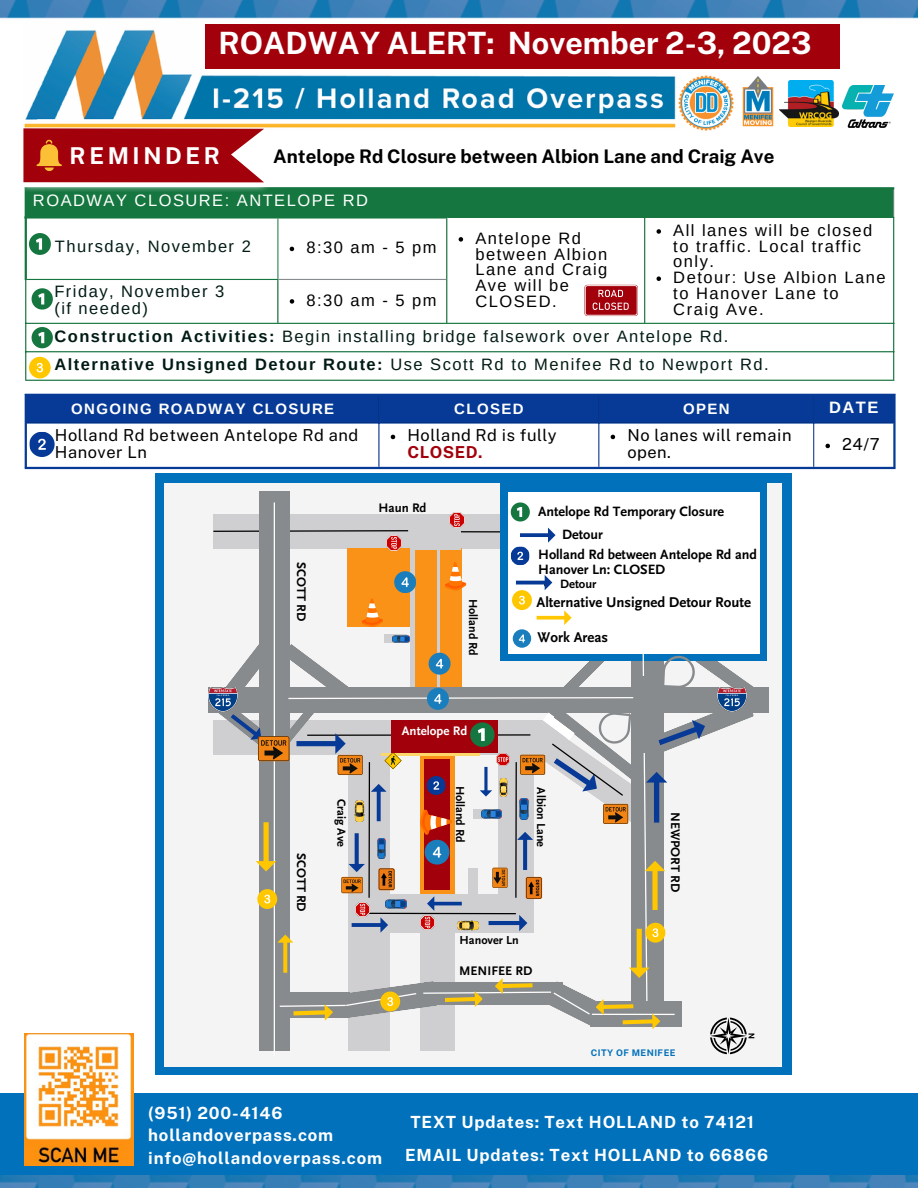
<style>
.page{position:relative;width:918px;height:1188px;background:#fff}
.page>*{position:absolute;margin:0;border:0;box-sizing:border-box;transform-origin:0 0}
.t1{font:700 30.75px "Public Sans";color:#fff}
.t2{font:700 23.25px "Public Sans";letter-spacing:.155em;color:#fff}
.t3{font:700 18.75px "Public Sans";color:#000}
.t4{font:700 16.8px/22.5px "Public Sans";letter-spacing:.05em;color:#fff}
.t5{font:16.5px/16.8px "Arimo";letter-spacing:.09em;color:#001b14}
.t6{font:16.5px/15.8px "Arimo";letter-spacing:.09em;color:#000}
.t7{font:16.5px/16.8px "Public Sans";letter-spacing:.03em;color:#000}
.t8{font:16.5px "Arimo";letter-spacing:.09em;color:#fff}
.t9{font:700 16.5px "Arimo";color:#fff}
.t10{font:700 15px "Arimo";letter-spacing:.09em;color:#fff}
.t11{font:14.85px "Scala Sans Bold LF";color:#000}
.t12{font:14.1px/15.1px "Scala Sans Bold LF";color:#000}
.t13{font:13.05px "Scala Sans Bold LF";color:#000}
.t14{font:12.9px "Scala Sans Bold LF";color:#fff}
.t15{font:12.9px "Scala Sans Bold LF";color:#000}
.t16{font:12.6px "Scala Sans Bold LF";color:#000}
.t17{font:12.15px "Scala Sans Bold LF";color:#000}
.t18{font:700 9.15px "Public Sans";letter-spacing:.05em;color:#0271bb}
.s1{font-weight:700}
.s2{font-weight:700;color:#a2000b}
</style>
<div class="page">
<div style="left:0;top:1093px;width:918px;height:82px;background:#0271bb"></div>
<img style="left:24px;top:1033px;width:109px;height:133px">
<img style="left:24px;top:30px;width:652px;height:98px">
<div style="left:205px;top:20px;width:634px;height:49px;background:#a2000b"></div>
<img style="left:0;top:1175px;width:918px;height:13px">
<img style="left:742px;top:77px;width:32px;height:49px">
<img style="left:678px;top:75px;width:56px;height:56px">
<img style="left:779px;top:80px;width:60px;height:47px">
<img style="left:842px;top:86px;width:52px;height:41px">
<img style="left:0;top:0;width:918px;height:23px">
<div style="left:26px;top:188px;width:868px;height:30px;background:#15763f"></div>
<svg style="left:26px;top:218px;width:867px;height:162px"></svg>
<svg style="left:290px;top:247px;width:4px;height:4px"></svg>
<svg style="left:459px;top:237px;width:4px;height:5px"></svg>
<svg style="left:657px;top:229px;width:4px;height:5px"></svg>
<svg style="left:657px;top:276px;width:4px;height:5px"></svg>
<svg style="left:290px;top:299px;width:4px;height:5px"></svg>
<hr style="left:277px;top:219px;width:1px;height:60px;background:#15763f">
<svg style="left:893px;top:189px;width:1px;height:28px"></svg>
<hr style="left:25px;top:280px;width:1px;height:100px;background:#15763f">
<hr style="left:277px;top:280px;width:1px;height:43px;background:#15763f">
<hr style="left:446px;top:219px;width:1px;height:104px;background:#15763f">
<hr style="left:644px;top:218px;width:1px;height:105px;background:#15763f">
<hr style="left:893px;top:218px;width:1px;height:162px;background:#15763f">
<hr style="left:27px;top:279px;width:251px;height:1px;background:#15763f">
<hr style="left:25px;top:323px;width:869px;height:1px;background:#15763f">
<hr style="left:25px;top:351px;width:869px;height:1px;background:#15763f">
<hr style="left:25px;top:380px;width:869px;height:1px;background:#15763f">
<hr style="left:278px;top:279px;width:168px;height:1px;background:#888b8d">
<hr style="left:25px;top:189px;width:2px;height:91px;background:#15763f">
<hr style="left:25px;top:187px;width:869px;height:2px;background:#15763f">
<hr style="left:25px;top:216px;width:422px;height:3px;background:#15763f">
<svg style="left:32px;top:288px;width:21px;height:22px"></svg>
<svg style="left:29px;top:233px;width:21px;height:21px"></svg>
<div style="left:27px;top:396px;width:866px;height:26px;background:#063a96"></div>
<svg style="left:391px;top:435px;width:4px;height:4px"></svg>
<svg style="left:611px;top:435px;width:4px;height:4px"></svg>
<svg style="left:825px;top:444px;width:5px;height:4px"></svg>
<hr style="left:379px;top:396px;width:1px;height:71px;background:#063a96">
<hr style="left:598px;top:396px;width:1px;height:71px;background:#063a96">
<hr style="left:813px;top:396px;width:1px;height:71px;background:#063a96">
<hr style="left:27px;top:422px;width:866px;height:1px;background:#063a96">
<hr style="left:25px;top:396px;width:2px;height:71px;background:#063a96">
<hr style="left:893px;top:396px;width:3px;height:71px;background:#063a96">
<hr style="left:25px;top:394px;width:871px;height:2px;background:#063a96">
<hr style="left:25px;top:467px;width:871px;height:2px;background:#063a96">
<svg style="left:32px;top:327px;width:21px;height:21px"></svg>
<img style="left:23px;top:127px;width:252px;height:65px">
<svg style="left:23px;top:128px;width:241px;height:54px;background:#b02629"></svg>
<div style="left:90px;top:139px;width:120px;height:34px;background:#a2000b"></div>
<svg style="left:29px;top:432px;width:26px;height:25px"></svg>
<div style="left:155px;top:474px;width:636px;height:601px;background:#0271bb"></div>
<div style="left:164px;top:483px;width:618px;height:584px;background:#f4f4f4"></div>
<div style="left:213px;top:514px;width:536px;height:35px;background:#cfcfd1"></div>
<svg style="left:410px;top:549px;width:30px;height:3px"></svg>
<svg style="left:213px;top:530px;width:196px;height:2px"></svg>
<div style="left:259px;top:491px;width:31px;height:559px;background:#888b8d"></div>
<hr style="left:423px;top:531px;width:129px;height:2px;background:#000">
<div style="left:347px;top:549px;width:63px;height:52px;background:#f99217"></div>
<div style="left:420px;top:519px;width:41px;height:31px;background:#cfcfd1"></div>
<img style="left:387px;top:536px;width:15px;height:15px">
<img style="left:449px;top:512px;width:16px;height:15px">
<div style="left:500px;top:481px;width:266px;height:180px;background:#0271bb"></div>
<img style="left:208px;top:688px;width:5px;height:24px">
<div style="left:508px;top:492px;width:252px;height:162px;background:#fff"></div>
<svg style="left:511px;top:502px;width:19px;height:19px"></svg>
<svg style="left:511px;top:546px;width:19px;height:19px"></svg>
<svg style="left:520px;top:528px;width:35px;height:15px"></svg>
<hr style="left:274px;top:502px;width:1px;height:554px;background:#fff">
<svg style="left:213px;top:552px;width:547px;height:502px"></svg>
<div style="left:29px;top:357px;width:21px;height:21px;background:#ffc700;border-radius:50%"></div>
<svg style="left:37px;top:363px;width:6px;height:9px"></svg>
<svg style="left:584px;top:285px;width:54px;height:31px"></svg>
<svg style="left:585px;top:285px;width:53px;height:31px;background:#b33039"></svg>
<p class="t1" style="left:219px;top:25px;width:595px">ROADWAY ALERT: November 2-3, 2023</p>
<p class="t2" style="left:70px;top:142px;width:152px">REMINDER</p>
<p class="t3" style="left:273px;top:145px;width:503px">Antelope Rd Closure between Albion Lane and Craig Ave</p>
<p class="t8" style="left:33px;top:191px;width:337px">ROADWAY CLOSURE: ANTELOPE RD</p>
<p class="t5" style="left:55px;top:238px;width:197px">Thursday, November 2</p>
<p class="t6" style="left:306px;top:240px;width:132px">8:30 am - 5 pm</p>
<p class="t6" style="left:475px;top:230px;width:134px">Antelope Rd between Albion<br>Lane and Craig<br>Ave will be<br>CLOSED.</p>
<p class="t6" style="left:673px;top:222px;width:201px">All lanes will be closed to traffic. Local traffic only.</p>
<p class="t6" style="left:673px;top:270px;width:214px">Detour: Use Albion Lane to Hanover Lane to<br>Craig Ave.</p>
<p class="t5" style="left:54px;top:283px;width:172px">Friday, November 3 (if needed)</p>
<p class="t6" style="left:307px;top:292px;width:132px">8:30 am - 5 pm</p>
<p class="t5" style="left:54px;top:328px;width:676px"><span class="s1">Construction Activities:</span> Begin installing bridge falsework over Antelope Rd.</p>
<p class="t5" style="left:54px;top:356px;width:716px"><span class="s1">Alternative Unsigned Detour Route:</span> Use Scott Rd to Menifee Rd to Newport Rd.</p>
<p class="t10" style="left:71px;top:400px;width:264px">ONGOING ROADWAY CLOSURE</p>
<p class="t10" style="left:454px;top:400px;width:71px">CLOSED</p>
<p class="t10" style="left:683px;top:400px;width:48px">OPEN</p>
<p class="t9" style="left:829px;top:398px;width:51px">DATE</p>
<p class="t7" style="left:55px;top:427px;width:305px">Holland Rd between Antelope Rd and<br>Hanover Ln</p>
<p class="t7" style="left:408px;top:427px;width:151px">Holland Rd is fully<br><span class="s2">CLOSED.</span></p>
<p class="t7" style="left:627px;top:427px;width:166px">No lanes will remain open.</p>
<p class="t7" style="left:842px;top:436px;width:39px">24/7</p>
<p class="t13" style="left:308px;top:562px;width:60px;rotate:90deg">SCOTT RD</p>
<p class="t13" style="left:308px;top:853px;width:60px;rotate:90deg">SCOTT RD</p>
<p class="t17" style="left:348px;top:799px;width:49px;rotate:90deg">Craig Ave</p>
<p class="t15" style="left:379px;top:501px;width:49px">Haun Rd</p>
<p class="t17" style="left:480px;top:599px;width:58px;rotate:90deg">Holland Rd</p>
<p class="t12" style="left:538px;top:504px;width:187px">Antelope Rd Temporary Closure</p>
<p class="t12" style="left:562px;top:527px;width:42px">Detour</p>
<p class="t12" style="left:538px;top:547px;width:220px">Holland Rd between Antelope Rd and<br>Hanover Ln: CLOSED</p>
<p class="t16" style="left:560px;top:577px;width:38px">Detour</p>
<p class="t11" style="left:537px;top:594px;width:216px">Alternative Unsigned Detour Route</p>
<p class="t11" style="left:538px;top:629px;width:72px">Work Areas</p>
<p class="t14" style="left:402px;top:724px;width:67px">Antelope Rd</p>
<p class="t17" style="left:467px;top:786px;width:58px;rotate:90deg">Holland Rd</p>
<p class="t17" style="left:548px;top:787px;width:61px;rotate:90deg">Albion Lane</p>
<p class="t17" style="left:460px;top:933px;width:61px">Hanover Ln</p>
<p class="t13" style="left:682px;top:812px;width:81px;rotate:90deg">NEWPORT RD</p>
<p class="t13" style="left:459px;top:964px;width:75px">MENIFEE RD</p>
<p class="t18" style="left:591px;top:1047px;width:86px">CITY OF MENIFEE</p>
<p class="t4" style="left:148px;top:1101px;width:187px">(951) 200-4146 hollandoverpass.com</p>
<p class="t4" style="left:148px;top:1146px;width:235px">info@hollandoverpass.com</p>
<p class="t4" style="left:410px;top:1110px;width:345px">TEXT Updates: Text HOLLAND to 74121</p>
<p class="t4" style="left:405px;top:1144px;width:365px">EMAIL Updates: Text HOLLAND to 66866</p>
</div>
